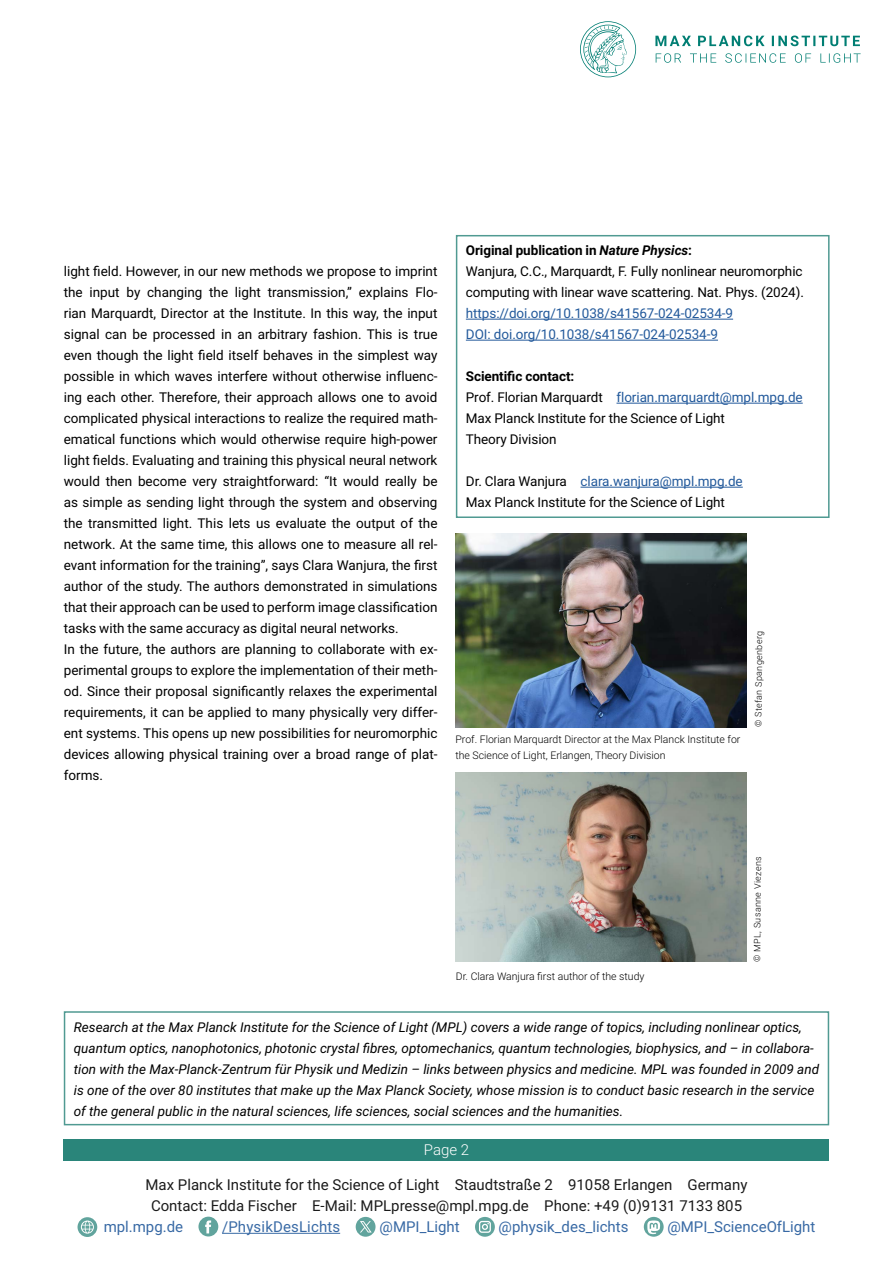
<style>
.page{position:relative;width:893px;height:1263px;background:#fff}
.page>*{position:absolute;margin:0;border:0;box-sizing:border-box;transform-origin:0 0}
.t1{font:15px/21px "Roboto";color:#000;text-align:center}
.t2{font:15px "Roboto";color:#22599b}
.t3{font:300 15px "Roboto";color:#fff}
.t4{font:13.5px/21px "Roboto";color:#000}
.t5{font:italic 13.5px/21px "Roboto";color:#000}
.t6{font:13.5px/21px "Roboto";letter-spacing:-.005em;color:#22599b}
.t7{font:300 10.5px/15.6px "Roboto";color:#000}
.t8{font:300 9px "Roboto";color:#000}
.s1{font-weight:700}
.s2{font-weight:700;font-style:italic}
.s3{color:#22599b}
</style>
<div class="page">
<div style="left:64px;top:1139px;width:765px;height:21px;background:#2a857a"></div>
<hr style="left:222px;top:1233px;width:118px;height:1px;background:#22599b">
<svg style="left:78px;top:1217px;width:19px;height:20px"></svg>
<svg style="left:81px;top:1220px;width:13px;height:13px"></svg>
<svg style="left:82px;top:1221px;width:11px;height:12px"></svg>
<svg style="left:198px;top:1216px;width:20px;height:20px"></svg>
<svg style="left:356px;top:1217px;width:20px;height:20px"></svg>
<svg style="left:360px;top:1221px;width:12px;height:11px"></svg>
<svg style="left:475px;top:1217px;width:20px;height:20px"></svg>
<svg style="left:644px;top:1217px;width:20px;height:20px"></svg>
<svg style="left:647px;top:1220px;width:13px;height:14px"></svg>
<svg style="left:580px;top:21px;width:56px;height:56px"></svg>
<svg style="left:656px;top:53px;width:205px;height:10px"></svg>
<svg style="left:655px;top:36px;width:205px;height:10px"></svg>
<div style="left:64px;top:1011px;width:765px;height:114px;border:2px solid #509a92"></div>
<img style="left:456px;top:772px;width:290px;height:189px">
<img style="left:455px;top:534px;width:291px;height:194px">
<hr style="left:466px;top:319px;width:267px;height:1px;background:#22599b">
<hr style="left:466px;top:340px;width:252px;height:1px;background:#22599b">
<hr style="left:616px;top:403px;width:187px;height:1px;background:#22599b">
<hr style="left:580px;top:487px;width:163px;height:1px;background:#22599b">
<div style="left:456px;top:235px;width:374px;height:283px;border:2px solid #509a92"></div>
<p class="t4" style="left:64px;top:260px;width:375px">light field. However, in our new methods we propose to imprint the input by changing the light transmission,” explains Flo&shy;rian Marquardt, Director at the Institute. In this way, the input signal can be processed in an arbitrary fashion. This is true even though the light field itself behaves in the simplest way possible in which waves interfere without otherwise influenc&shy;ing each other. Therefore, their approach allows one to avoid complicated physical interactions to realize the required math&shy;ematical functions which would otherwise require high-power light fields. Evaluating and training this physical neural network would then become very straightforward: “It would really be as simple as sending light through the system and observing the transmitted light. This lets us evaluate the output of the network. At the same time, this allows one to measure all rel&shy;evant information for the training”, says Clara Wanjura, the first author of the study. The authors demonstrated in simulations that their approach can be used to perform image classification tasks with the same accuracy as digital neural networks.<br>In the future, the authors are planning to collaborate with ex&shy;perimental groups to explore the implementation of their meth&shy;od. Since their proposal significantly relaxes the experimental requirements, it can be applied to many physically very differ&shy;ent systems. This opens up new possibilities for neuromorphic devices allowing physical training over a broad range of plat&shy;forms.</p>
<p class="t4" style="left:466px;top:239px;width:340px"><span class="s1">Original publication in</span> <span class="s2">Nature Physics</span><span class="s1">:<br></span>Wanjura, C.C., Marquardt, F. Fully nonlinear neuromorphic computing with linear wave scattering. Nat. Phys. (2024).</p>
<p class="t6" style="left:466px;top:302px;width:269px">https://doi.org/10.1038/s41567-024-02534-9<br>DOI: doi.org/10.1038/s41567-024-02534-9</p>
<p class="t4" style="left:466px;top:365px;width:338px"><span class="s1">Scientific contact:<br></span>Prof. Florian Marquardt <span class="s3">florian.marquardt@mpl.mpg.de </span>Max Planck Institute for the Science of Light<br>Theory Division</p>
<p class="t4" style="left:466px;top:470px;width:278px">Dr. Clara Wanjura <span class="s3">clara.wanjura@mpl.mpg.de<br></span>Max Planck Institute for the Science of Light</p>
<p class="t7" style="left:455px;top:731px;width:286px">Prof. Florian Marquardt Director at the Max Planck Institute for the Science of Light, Erlangen, Theory Division</p>
<p class="t8" style="left:752px;top:727px;width:98px;rotate:-89deg">© Stefan Spangenberg</p>
<p class="t7" style="left:456px;top:968px;width:190px">Dr. Clara Wanjura first author of the study</p>
<p class="t8" style="left:750px;top:962px;width:107px;rotate:-89deg">© MPL, Susanne Viezens</p>
<p class="t5" style="left:74px;top:1016px;width:747px">Research at the Max Planck Institute for the Science of Light (MPL) covers a wide range of topics, including nonlinear optics, quantum optics, nanophotonics, photonic crystal fibres, optomechanics, quantum technologies, biophysics, and – in collabora&shy;tion with the Max-Planck-Zentrum für Physik und Medizin – links between physics and medicine. MPL was founded in 2009 and is one of the over 80 institutes that make up the Max Planck Society, whose mission is to conduct basic research in the service of the general public in the natural sciences, life sciences, social sciences and the humanities.</p>
<p class="t3" style="left:424px;top:1139px;width:47px">Page 2</p>
<p class="t1" style="left:146px;top:1174px;width:603px">Max Planck Institute for the Science of Light Staudtstraße 2 91058 Erlangen Germany<br>Contact: Edda Fischer E-Mail: MPLpresse@mpl.mpg.de Phone: +49 (0)9131 7133 805</p>
<p class="t2" style="left:104px;top:1216px;width:81px">mpl.mpg.de</p>
<p class="t2" style="left:222px;top:1216px;width:120px">/PhysikDesLichts</p>
<p class="t2" style="left:380px;top:1216px;width:82px">@MPI_Light</p>
<p class="t2" style="left:499px;top:1216px;width:131px">@physik_des_lichts</p>
<p class="t2" style="left:667px;top:1216px;width:150px">@MPI_ScienceOfLight</p>
</div>
